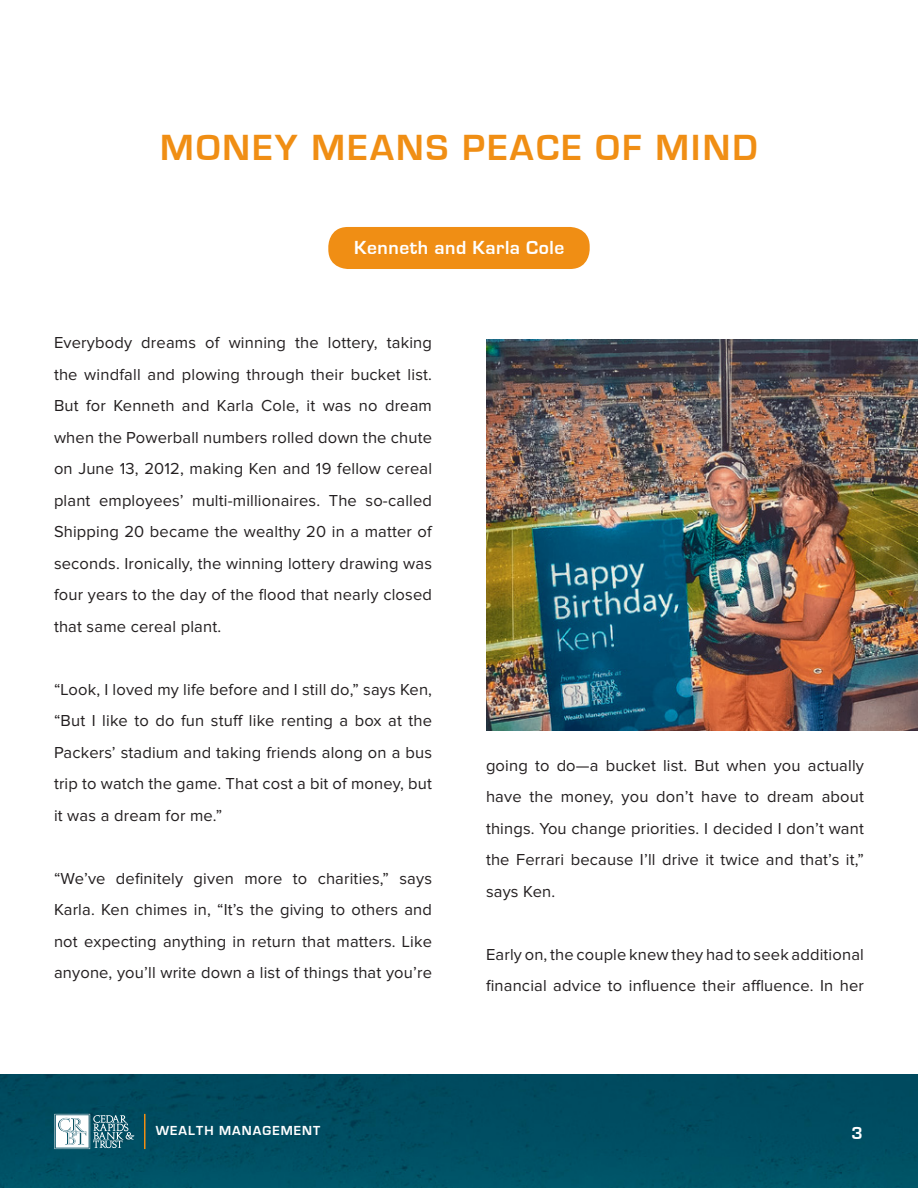
<style>
.page{position:relative;width:918px;height:1188px;background:#fff}
.page>*{position:absolute;margin:0;border:0;box-sizing:border-box;transform-origin:0 0}
.t1{font:700 37.5px "Eurostile";letter-spacing:.06em;color:#f08e14}
.t2{font:700 19.5px "Eurostile";letter-spacing:.03em;color:#fff}
.t3{font:700 18px "Eurostile";color:#fff}
.t4{font:16.5px/31.5px "Proxima Nova";letter-spacing:.01em;color:#231f20;text-align:justify}
.t5{font:700 13.5px "Eurostile";letter-spacing:.08em;color:#fff}
</style>
<div class="page">
<img style="left:0;top:1075px;width:918px;height:113px">
<svg style="left:54px;top:1114px;width:80px;height:35px"></svg>
<hr style="left:144px;top:1114px;width:2px;height:35px;background:#f08e14">
<div style="left:328px;top:227px;width:262px;height:42px;background:#f08e14;border-radius:20px"></div>
<img style="left:486px;top:339px;width:432px;height:392px">
<p class="t1" style="left:160px;top:127px;width:599px">MONEY MEANS PEACE OF MIND</p>
<p class="t2" style="left:354px;top:237px;width:212px">Kenneth and Karla Cole</p>
<p class="t4" style="left:54px;top:327px;width:380px">Everybody dreams of winning the lottery, taking the windfall and plowing through their bucket list.<br>But for Kenneth and Karla Cole, it was no dream when the Powerball numbers rolled down the chute on June 13, 2012, making Ken and 19 fellow cereal plant employees’ multi-millionaires. The so-called Shipping 20 became the wealthy 20 in a matter of seconds. Ironically, the winning lottery drawing was four years to the day of the flood that nearly closed that same cereal plant.</p>
<p class="t4" style="left:54px;top:674px;width:380px">“Look, I loved my life before and I still do,” says Ken, “But I like to do fun stuff like renting a box at the Packers’ stadium and taking friends along on a bus trip to watch the game. That cost a bit of money, but it was a dream for me.”</p>
<p class="t4" style="left:54px;top:863px;width:380px">“We’ve definitely given more to charities,” says Karla. Ken chimes in, “It’s the giving to others and not expecting anything in return that matters. Like anyone, you’ll write down a list of things that you’re</p>
<p class="t4" style="left:486px;top:750px;width:380px">going to do—a bucket list. But when you actually have the money, you don’t have to dream about things. You change priorities. I decided I don’t want the Ferrari because I’ll drive it twice and that’s it,” says Ken.</p>
<p class="t4" style="left:486px;top:939px;width:380px">Early on, the couple knew they had to seek additional financial advice to influence their affluence. In her</p>
<p class="t5" style="left:156px;top:1123px;width:166px">WEALTH MANAGEMENT</p>
<p class="t3" style="left:851px;top:1124px;width:13px">3</p>
</div>
